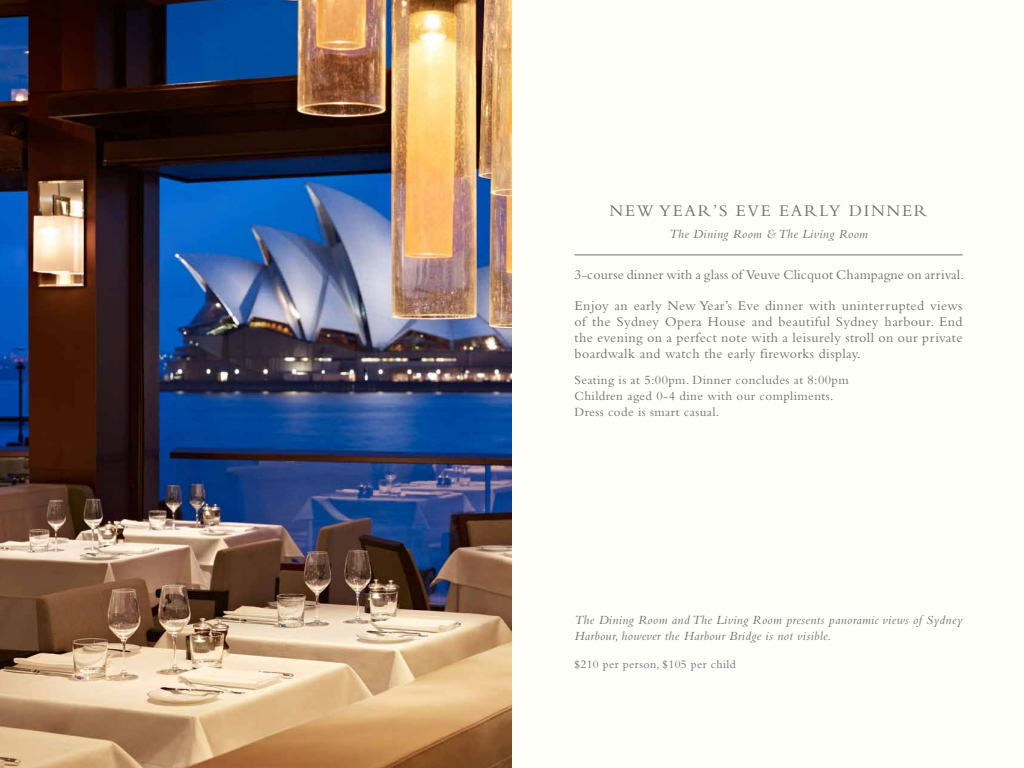
<style>
.page{position:relative;width:1024px;height:768px;background:#fff}
.page>*{position:absolute;margin:0;border:0;box-sizing:border-box;transform-origin:0 0}
.t1{font:17px "Bembo Std";letter-spacing:.1em;color:#717073}
.t2{font:14px/16px "Bembo";letter-spacing:.01em;color:#717073;text-align:justify}
.t3{font:italic 13px/16px "Bembo";letter-spacing:.03em;color:#717073}
.t4{font:13px/16px "Bembo";letter-spacing:.03em;color:#717073}
.t5{font:12px "Bembo";letter-spacing:.03em;color:#717073}
</style>
<div class="page">
<div style="left:512px;top:0;width:512px;height:768px;background:#fffffa"></div>
<img style="left:0;top:0;width:512px;height:768px">
<hr style="left:575px;top:254px;width:388px;height:1px;background:#717073">
<p class="t1" style="left:610px;top:201px;width:319px">NEW YEAR’S EVE EARLY DINNER</p>
<p class="t3" style="left:669px;top:226px;width:200px">The Dining Room &amp; The Living Room</p>
<p class="t2" style="left:575px;top:266px;width:391px">3-course dinner with a glass of Veuve Clicquot Champagne on arrival.</p>
<p class="t2" style="left:575px;top:297px;width:390px">Enjoy an early New Year’s Eve dinner with uninterrupted views of the Sydney Opera House and beautiful Sydney harbour. End the evening on a perfect note with a leisurely stroll on our private boardwalk and watch the early fireworks display.</p>
<p class="t4" style="left:575px;top:372px;width:276px">Seating is at 5:00pm. Dinner concludes at 8:00pm<br>Children aged 0-4 dine with our compliments.<br>Dress code is smart casual.</p>
<p class="t3" style="left:575px;top:612px;width:390px">The Dining Room and The Living Room presents panoramic views of Sydney<br>Harbour, however the Harbour Bridge is not visible.</p>
<p class="t5" style="left:575px;top:657px;width:163px">$210 per person, $105 per child</p>
</div>
